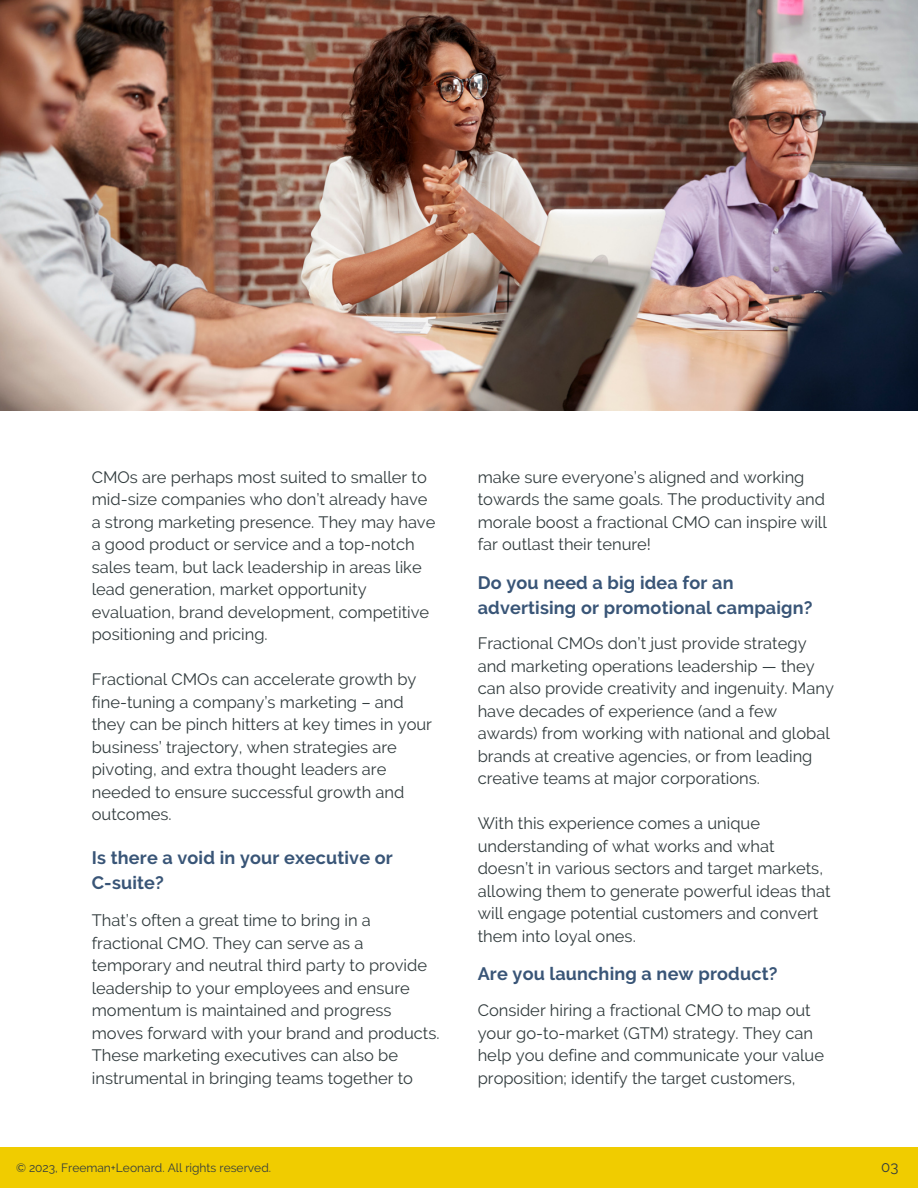
<style>
.page{position:relative;width:918px;height:1188px;background:#fff}
.page>*{position:absolute;margin:0;border:0;box-sizing:border-box;transform-origin:0 0}
.t1{font:700 18px/24.8px "Raleway";letter-spacing:.01em;color:#395577}
.t2{font:16.5px/22.5px "Raleway";color:#323c3e}
.t3{font:15px "Raleway";color:#323c3e}
.t4{font:12px "Raleway";color:#323c3e}
</style>
<div class="page">
<div style="left:0;top:1147px;width:918px;height:41px;background:#f0cc00"></div>
<img style="left:0;top:0;width:918px;height:411px">
<p class="t2" style="left:92px;top:466px;width:345px">CMOs are perhaps most suited to smaller to mid-size companies who don’t already have a strong marketing presence. They may have a good product or service and a top-notch sales team, but lack leadership in areas like lead generation, market opportunity evaluation, brand development, competitive positioning and pricing.</p>
<p class="t2" style="left:92px;top:668px;width:342px">Fractional CMOs can accelerate growth by fine-tuning a company’s marketing – and they can be pinch hitters at key times in your business’ trajectory, when strategies are pivoting, and extra thought leaders are needed to ensure successful growth and outcomes.</p>
<p class="t1" style="left:92px;top:845px;width:303px">Is there a void in your executive or<br>C-suite?</p>
<p class="t2" style="left:92px;top:909px;width:349px">That’s often a great time to bring in a fractional CMO. They can serve as a temporary and neutral third party to provide leadership to your employees and ensure momentum is maintained and progress moves forward with your brand and products.<br>These marketing executives can also be instrumental in bringing teams together to</p>
<p class="t4" style="left:16px;top:1160px;width:257px">© 2023, Freeman+Leonard. All rights reserved.</p>
<p class="t2" style="left:478px;top:466px;width:351px">make sure everyone’s aligned and working towards the same goals. The productivity and morale boost a fractional CMO can inspire will far outlast their tenure!</p>
<p class="t1" style="left:478px;top:570px;width:336px">Do you need a big idea for an advertising or promotional campaign?</p>
<p class="t2" style="left:478px;top:632px;width:358px">Fractional CMOs don’t just provide strategy and marketing operations leadership — they can also provide creativity and ingenuity. Many have decades of experience (and a few awards) from working with national and global brands at creative agencies, or from leading creative teams at major corporations.</p>
<p class="t2" style="left:478px;top:812px;width:355px">With this experience comes a unique understanding of what works and what doesn’t in various sectors and target markets, allowing them to generate powerful ideas that will engage potential customers and convert them into loyal ones.</p>
<p class="t1" style="left:478px;top:961px;width:301px">Are you launching a new product?</p>
<p class="t2" style="left:478px;top:999px;width:348px">Consider hiring a fractional CMO to map out your go-to-market (GTM) strategy. They can help you define and communicate your value proposition; identify the target customers,</p>
<p class="t3" style="left:881px;top:1158px;width:19px">03</p>
</div>
